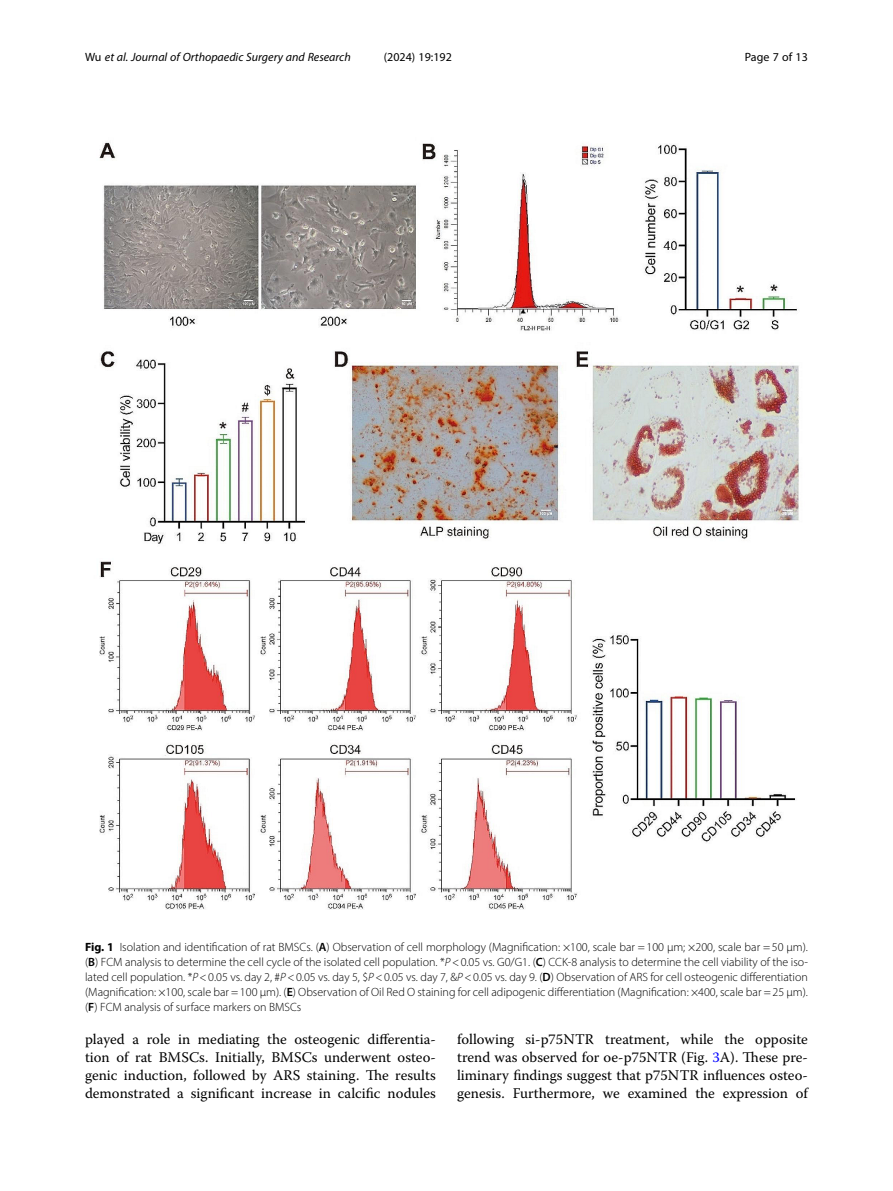
<style>
.page{position:relative;width:893px;height:1191px;background:#fff}
.page>*{position:absolute;margin:0;border:0;box-sizing:border-box;transform-origin:0 0}
.Body_Text{font:14.7px/18px "Warnock Pro";color:#000;text-align:justify}
.Figure_Caption{font:300 12px/15px "Myriad Pro";color:#000;text-align:justify}
.t1{font:italic 12px "Myriad Pro";color:#000}
.t2{font:12px "Myriad Pro";color:#000}
.s1{font-style:normal}
.s2{font-weight:700}
.s3{font-weight:600}
.s4{font-style:italic}
.s5{color:#00f}
</style>
<div class="page">
<img style="left:99px;top:142px;width:701px;height:768px">
<p class="t1" style="left:85px;top:50px;width:267px"><span class="s1">Wu</span> et al. Journal of Orthopaedic Surgery and Research</p>
<p class="t2" style="left:384px;top:50px;width:70px">(2024) 19:192</p>
<p class="t2" style="left:745px;top:50px;width:65px">Page 7 of 13</p>
<p class="Figure_Caption" style="left:85px;top:939px;width:724px"><span class="s2">Fig. 1</span> Isolation and identification of rat BMSCs. (<span class="s3">A</span>) Observation of cell morphology (Magnification: ×100, scale bar =100 μm; ×200, scale bar =50 μm). (<span class="s3">B</span>) FCM analysis to determine the cell cycle of the isolated cell population. *<span class="s4">P</span>&lt;0.05 vs. G0/G1. (<span class="s3">C</span>) CCK-8 analysis to determine the cell viability of the iso&shy;lated cell population. *<span class="s4">P</span>&lt;0.05 vs. day 2, #<span class="s4">P</span>&lt;0.05 vs. day 5, $<span class="s4">P</span>&lt;0.05 vs. day 7, &amp;<span class="s4">P</span>&lt;0.05 vs. day 9. (<span class="s3">D</span>) Observation of ARS for cell osteogenic differentiation (Magnification: ×100, scale bar =100 μm). (<span class="s3">E</span>) Observation of Oil Red O staining for cell adipogenic differentiation (Magnification: ×400, scale bar =25 μm). (<span class="s3">F</span>) FCM analysis of surface markers on BMSCs</p>
<p class="Body_Text" style="left:85px;top:1030px;width:352px">played a role in mediating the osteogenic differentia&shy;tion of rat BMSCs. Initially, BMSCs underwent osteo&shy;genic induction, followed by ARS staining. The results demonstrated a significant increase in calcific nodules</p>
<p class="Body_Text" style="left:457px;top:1030px;width:352px">following si-p75NTR treatment, while the opposite trend was observed for oe-p75NTR (Fig. <span class="s5">3</span>A). These pre&shy;liminary findings suggest that p75NTR influences osteo&shy;genesis. Furthermore, we examined the expression of</p>
</div>
